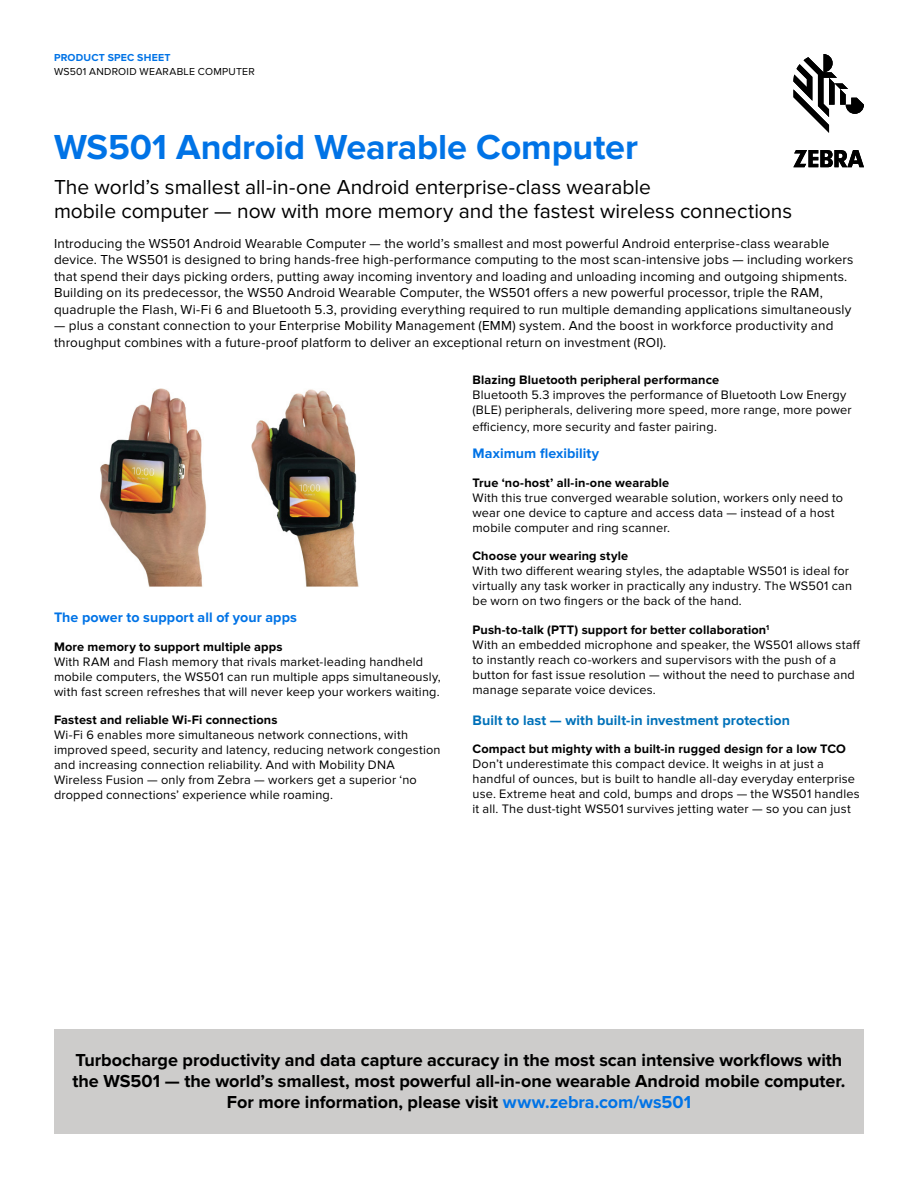
<style>
.page{position:relative;width:918px;height:1188px;background:#fff}
.page>*{position:absolute;margin:0;border:0;box-sizing:border-box;transform-origin:0 0}
.t1{font:700 36px "Proxima Nova";letter-spacing:-.005em;color:#0073e6}
.t2{font:21px/24px "Proxima Nova";color:#000}
.t3{font:700 18px/21px "Proxima Nova";color:#000;text-align:center}
.t4{font:700 14.25px "Proxima Nova";letter-spacing:.005em;color:#0073e6}
.t5{font:700 14.25px "Proxima Nova";letter-spacing:.005em;color:#0071b9}
.t6{font:13.5px/16.5px "Proxima Nova";letter-spacing:.01em;color:#000}
.t7{font:12.75px/15px "Proxima Nova";letter-spacing:.015em;color:#000}
.t8{font:700 12.75px "Proxima Nova";letter-spacing:.01em;color:#000}
.t9{font:10.5px "Proxima Nova";letter-spacing:.025em;color:#000}
.t10{font:700 10.5px "Proxima Nova";letter-spacing:.02em;color:#0073e6}
.s1{font-weight:700}
.s2{color:#0073e6}
</style>
<div class="page">
<img style="left:100px;top:388px;width:259px;height:199px">
<div style="left:54px;top:1029px;width:810px;height:104px;background:#cdcccb"></div>
<svg style="left:793px;top:54px;width:71px;height:79px"></svg>
<svg style="left:793px;top:150px;width:71px;height:17px"></svg>
<p class="t10" style="left:54px;top:51px;width:118px">PRODUCT SPEC SHEET</p>
<p class="t9" style="left:54px;top:66px;width:202px">WS501 ANDROID WEARABLE COMPUTER</p>
<h1 class="t1" style="left:54px;top:126px;width:585px">WS501 Android Wearable Computer</h1>
<h2 class="t2" style="left:54px;top:175px;width:740px">The world’s smallest all-in-one Android enterprise-class wearable<br>mobile computer — now with more memory and the fastest wireless connections</h2>
<p class="t6" style="left:54px;top:235px;width:801px">Introducing the WS501 Android Wearable Computer — the world’s smallest and most powerful Android enterprise-class wearable device. The WS501 is designed to bring hands-free high-performance computing to the most scan-intensive jobs — including workers that spend their days picking orders, putting away incoming inventory and loading and unloading incoming and outgoing shipments.<br>Building on its predecessor, the WS50 Android Wearable Computer, the WS501 offers a new powerful processor, triple the RAM, quadruple the Flash, Wi-Fi 6 and Bluetooth 5.3, providing everything required to run multiple demanding applications simultaneously</p>
<p class="t6" style="left:54px;top:318px;width:781px">— plus a constant connection to your Enterprise Mobility Management (EMM) system. And the boost in workforce productivity and throughput combines with a future-proof platform to deliver an exceptional return on investment (ROI).</p>
<p class="t4" style="left:54px;top:609px;width:245px">The power to support all of your apps</p>
<p class="t8" style="left:54px;top:639px;width:230px">More memory to support multiple apps</p>
<p class="t7" style="left:54px;top:654px;width:388px">With RAM and Flash memory that rivals market-leading handheld mobile computers, the WS501 can run multiple apps simultaneously, with fast screen refreshes that will never keep your workers waiting.</p>
<p class="t8" style="left:54px;top:712px;width:225px">Fastest and reliable Wi-Fi connections</p>
<p class="t7" style="left:54px;top:727px;width:388px">Wi-Fi 6 enables more simultaneous network connections, with improved speed, security and latency, reducing network congestion and increasing connection reliability. And with Mobility DNA Wireless Fusion — only from Zebra — workers get a superior ‘no dropped connections’ experience while roaming.</p>
<p class="t8" style="left:473px;top:372px;width:248px">Blazing Bluetooth peripheral performance</p>
<p class="t7" style="left:473px;top:387px;width:381px">Bluetooth 5.3 improves the performance of Bluetooth Low Energy (BLE) peripherals, delivering more speed, more range, more power</p>
<p class="t7" style="left:473px;top:419px;width:246px">efficiency, more security and faster pairing.</p>
<p class="t4" style="left:472px;top:445px;width:128px">Maximum flexibility</p>
<p class="t8" style="left:472px;top:475px;width:198px">True ‘no-host’ all-in-one wearable</p>
<p class="t7" style="left:472px;top:490px;width:372px">With this true converged wearable solution, workers only need to wear one device to capture and access data — instead of a host mobile computer and ring scanner.</p>
<p class="t8" style="left:472px;top:549px;width:157px">Choose your wearing style</p>
<p class="t7" style="left:472px;top:564px;width:381px">With two different wearing styles, the adaptable WS501 is ideal for virtually any task worker in practically any industry. The WS501 can be worn on two fingers or the back of the hand.</p>
<p class="t7" style="left:472px;top:622px;width:389px"><span class="s1">Push-to-talk (PTT) support for better collaboration</span><sup>1<br></sup>With an embedded microphone and speaker, the WS501 allows staff to instantly reach co-workers and supervisors with the push of a button for fast issue resolution — without the need to purchase and manage separate voice devices.</p>
<p class="t5" style="left:472px;top:712px;width:319px">Built to last — with built-in investment protection</p>
<p class="t8" style="left:472px;top:742px;width:375px">Compact but mighty with a built-in rugged design for a low TCO</p>
<p class="t7" style="left:472px;top:757px;width:389px">Don’t underestimate this compact device. It weighs in at just a handful of ounces, but is built to handle all-day everyday enterprise use. Extreme heat and cold, bumps and drops — the WS501 handles it all. The dust-tight WS501 survives jetting water — so you can just</p>
<p class="t3" style="left:72px;top:1050px;width:775px">Turbocharge productivity and data capture accuracy in the most scan intensive workflows with the WS501 — the world’s smallest, most powerful all-in-one wearable Android mobile computer.<br>For more information, please visit <span class="s2">www.zebra.com/ws501</span></p>
</div>
